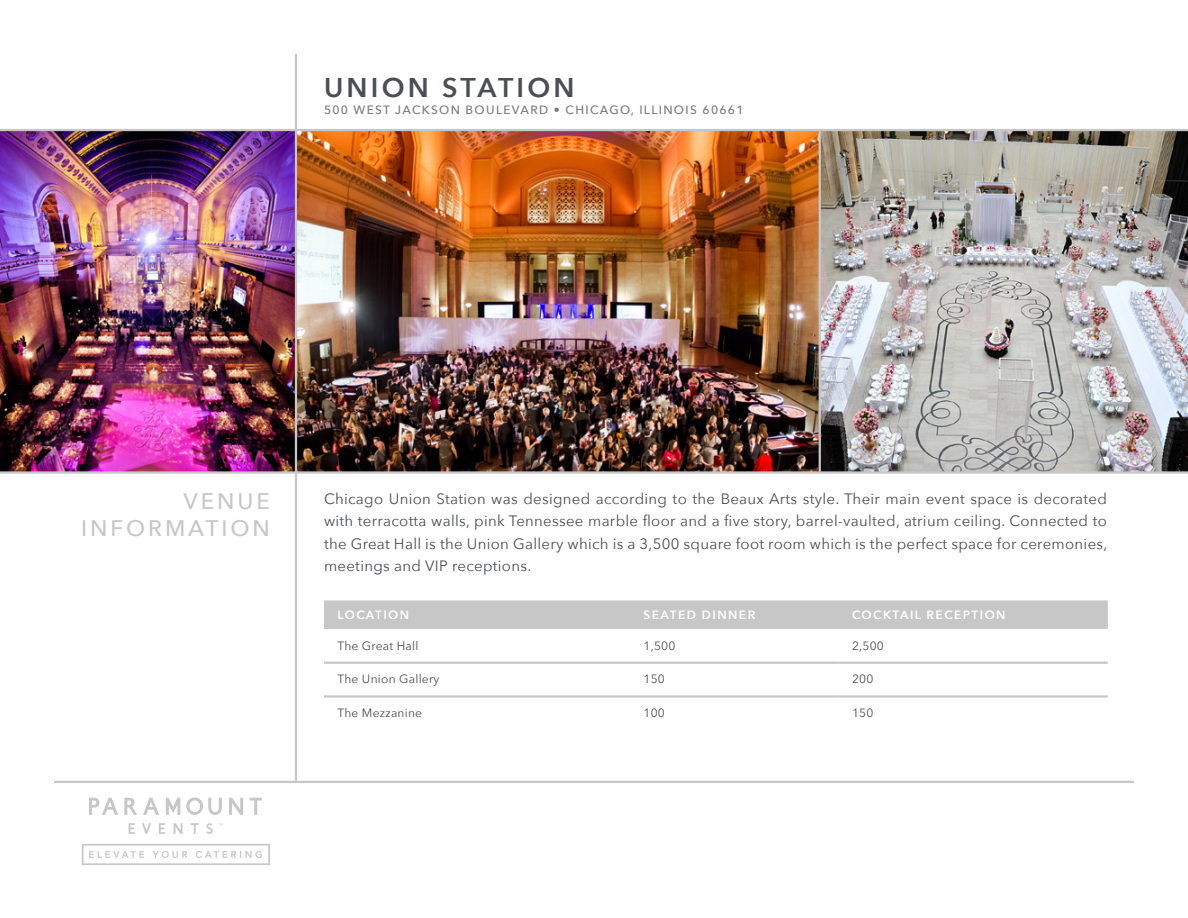
<style>
.page{position:relative;width:1188px;height:918px;background:#fff}
.page>*{position:absolute;margin:0;border:0;box-sizing:border-box;transform-origin:0 0}
.t1{font:600 27px "Avenir Next";letter-spacing:.12em;color:#4b4f54}
.t2{font:500 22.5px/27px "Avenir Next";letter-spacing:.13em;color:#c7c7c8;text-align:right}
.t3{font:15px/22.5px "Avenir Next";letter-spacing:.02em;color:#4b4f54;text-align:justify}
.t4{font:12px "Avenir Next";letter-spacing:.02em;color:#4b4f54}
.t5{font:500 12px "Avenir Next";letter-spacing:.11em;color:#77797c}
.t6{font:600 12px "Avenir Next";letter-spacing:.12em;color:#fff}
</style>
<div class="page">
<img style="left:0;top:131px;width:295px;height:340px">
<img style="left:297px;top:131px;width:522px;height:340px">
<img style="left:821px;top:131px;width:367px;height:340px">
<div style="left:324px;top:600px;width:784px;height:29px;background:#c7c7c8"></div>
<hr style="left:324px;top:662px;width:306px;height:2px;background:#c7c7c8">
<hr style="left:630px;top:662px;width:209px;height:2px;background:#c7c7c8">
<hr style="left:838px;top:662px;width:270px;height:2px;background:#c7c7c8">
<hr style="left:324px;top:695px;width:306px;height:3px;background:#c7c7c8">
<hr style="left:630px;top:695px;width:209px;height:3px;background:#c7c7c8">
<hr style="left:838px;top:695px;width:270px;height:3px;background:#c7c7c8">
<hr style="left:54px;top:781px;width:1080px;height:2px;background:#c7c7c8">
<hr style="left:0;top:471px;width:1188px;height:3px;background:#c7c7c8">
<hr style="left:0;top:129px;width:1188px;height:2px;background:#c7c7c8">
<svg style="left:82px;top:844px;width:188px;height:21px"></svg>
<svg style="left:124px;top:798px;width:13px;height:17px"></svg>
<svg style="left:186px;top:798px;width:36px;height:17px"></svg>
<svg style="left:250px;top:798px;width:12px;height:17px"></svg>
<svg style="left:129px;top:823px;width:6px;height:11px"></svg>
<svg style="left:159px;top:823px;width:6px;height:11px"></svg>
<svg style="left:191px;top:823px;width:8px;height:11px"></svg>
<svg style="left:207px;top:823px;width:16px;height:11px"></svg>
<svg style="left:229px;top:798px;width:14px;height:17px"></svg>
<svg style="left:174px;top:823px;width:8px;height:11px"></svg>
<svg style="left:89px;top:798px;width:29px;height:17px"></svg>
<svg style="left:143px;top:798px;width:16px;height:17px"></svg>
<svg style="left:166px;top:798px;width:14px;height:17px"></svg>
<svg style="left:142px;top:823px;width:9px;height:11px"></svg>
<hr style="left:295px;top:54px;width:2px;height:75px;background:#c7c7c8">
<hr style="left:295px;top:473px;width:2px;height:308px;background:#c7c7c8">
<hr style="left:295px;top:130px;width:2px;height:343px;background:#c7c7c8">
<hr style="left:819px;top:130px;width:2px;height:343px;background:#c7c7c8">
<h1 class="t1" style="left:324px;top:65px;width:252px">UNION STATION</h1>
<p class="t5" style="left:324px;top:99px;width:421px">500 WEST JACKSON BOULEVARD • CHICAGO, ILLINOIS 60661</p>
<h2 class="t2" style="left:81px;top:486px;width:190px">VENUE<br>INFORMATION</h2>
<p class="t3" style="left:324px;top:487px;width:785px">Chicago Union Station was designed according to the Beaux Arts style. Their main event space is decorated with terracotta walls, pink Tennessee marble floor and a five story, barrel-vaulted, atrium ceiling. Connected to the Great Hall is the Union Gallery which is a 3,500 square foot room which is the perfect space for ceremonies, meetings and VIP receptions.</p>
<p class="t6" style="left:338px;top:605px;width:73px">LOCATION</p>
<p class="t6" style="left:644px;top:605px;width:113px">SEATED DINNER</p>
<p class="t6" style="left:852px;top:605px;width:155px">COCKTAIL RECEPTION</p>
<p class="t4" style="left:338px;top:635px;width:83px">The Great Hall</p>
<p class="t4" style="left:644px;top:635px;width:33px">1,500</p>
<p class="t4" style="left:852px;top:635px;width:33px">2,500</p>
<p class="t4" style="left:338px;top:669px;width:103px">The Union Gallery</p>
<p class="t4" style="left:644px;top:669px;width:23px">150</p>
<p class="t4" style="left:852px;top:669px;width:23px">200</p>
<p class="t4" style="left:338px;top:703px;width:86px">The Mezzanine</p>
<p class="t4" style="left:644px;top:703px;width:23px">100</p>
<p class="t4" style="left:852px;top:703px;width:23px">150</p>
</div>
